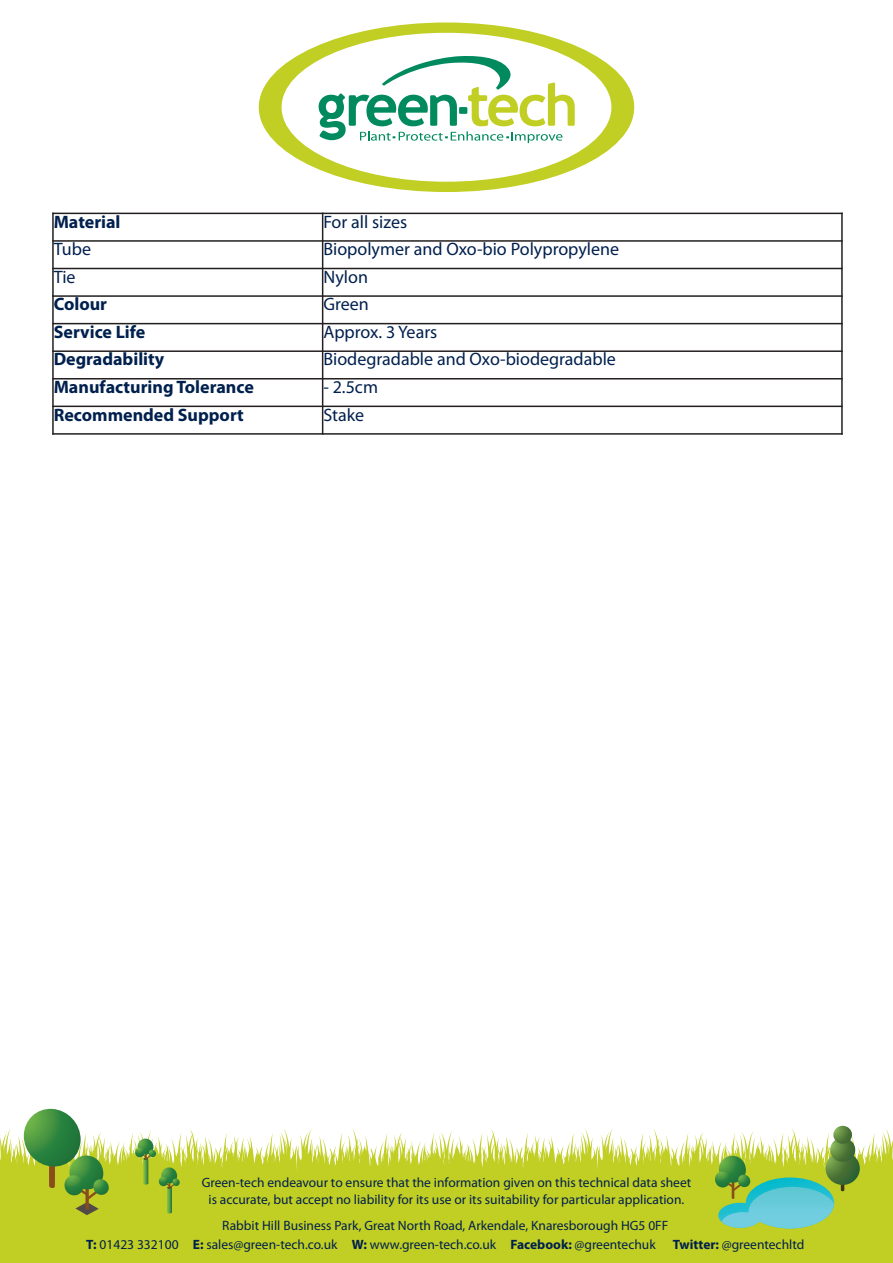
<style>
.page{position:relative;width:893px;height:1263px;background:#fff}
.page>*{position:absolute;margin:0;border:0;box-sizing:border-box;transform-origin:0 0}
.t1{font:18px "Myriad Pro";color:#00204e}
.t2{font:700 18px "Myriad Pro";color:#00204e}
.t3{font:13.5px/16.2px "Myriad Pro";color:#00204e;text-align:center}
.s1{font-weight:700}
</style>
<div class="page">
<svg style="left:0;top:1128px;width:893px;height:66px;fill:#c1ce23"></svg>
<div style="left:0;top:1194px;width:893px;height:69px;background:#c1ce23"></div>
<svg style="left:259px;top:23px;width:375px;height:169px"></svg>
<svg style="left:319px;top:55px;width:256px;height:88px"></svg>
<svg style="left:715px;top:1156px;width:119px;height:72px;background:#7dc484"></svg>
<svg style="left:138px;top:1138px;width:15px;height:17px"></svg>
<svg style="left:24px;top:1109px;width:85px;height:106px"></svg>
<svg style="left:841px;top:1185px;width:3px;height:6px"></svg>
<svg style="left:826px;top:1152px;width:34px;height:33px"></svg>
<svg style="left:830px;top:1138px;width:25px;height:24px"></svg>
<svg style="left:833px;top:1126px;width:19px;height:18px"></svg>
<svg style="left:135px;top:1147px;width:45px;height:66px"></svg>
<hr style="left:52px;top:213px;width:2px;height:222px;background:#231f20">
<hr style="left:322px;top:213px;width:1px;height:222px;background:#231f20">
<hr style="left:841px;top:213px;width:2px;height:222px;background:#231f20">
<hr style="left:52px;top:213px;width:791px;height:1px;background:#231f20">
<hr style="left:52px;top:240px;width:791px;height:2px;background:#231f20">
<hr style="left:52px;top:268px;width:791px;height:1px;background:#231f20">
<hr style="left:52px;top:295px;width:791px;height:2px;background:#231f20">
<hr style="left:52px;top:323px;width:791px;height:1px;background:#231f20">
<hr style="left:52px;top:350px;width:791px;height:2px;background:#231f20">
<hr style="left:52px;top:378px;width:791px;height:1px;background:#231f20">
<hr style="left:52px;top:406px;width:791px;height:1px;background:#231f20">
<hr style="left:52px;top:433px;width:791px;height:2px;background:#231f20">
<h1 class="t2" style="left:54px;top:215px;width:68px">Material</h1>
<h1 class="t1" style="left:323px;top:215px;width:85px">For all sizes</h1>
<h1 class="t1" style="left:54px;top:242px;width:39px">Tube</h1>
<h1 class="t1" style="left:323px;top:242px;width:297px">Biopolymer and Oxo-bio Polypropylene</h1>
<h1 class="t1" style="left:54px;top:270px;width:23px">Tie</h1>
<h1 class="t1" style="left:323px;top:270px;width:46px">Nylon</h1>
<h1 class="t2" style="left:54px;top:297px;width:55px">Colour</h1>
<h1 class="t1" style="left:323px;top:298px;width:47px">Green</h1>
<h1 class="t2" style="left:54px;top:325px;width:93px">Service Life</h1>
<h1 class="t1" style="left:323px;top:325px;width:115px">Approx. 3 Years</h1>
<h1 class="t2" style="left:54px;top:353px;width:112px">Degradability</h1>
<h1 class="t1" style="left:323px;top:353px;width:294px">Biodegradable and Oxo-biodegradable</h1>
<h1 class="t2" style="left:54px;top:380px;width:202px">Manufacturing Tolerance</h1>
<h1 class="t1" style="left:323px;top:380px;width:56px">- 2.5cm</h1>
<h1 class="t2" style="left:54px;top:408px;width:192px">Recommended Support</h1>
<h1 class="t1" style="left:323px;top:408px;width:42px">Stake</h1>
<p class="t3" style="left:202px;top:1176px;width:491px">Green-tech endeavour to ensure that the information given on this technical data sheet is accurate, but accept no liability for its use or its suitability for particular application.</p>
<p class="t3" style="left:86px;top:1216px;width:584px;line-height:19.5px;text-align:left;text-indent:136px">Rabbit Hill Business Park, Great North Road, Arkendale, Knaresborough HG5 0FF<br><span class="s1">T:</span> 01423 332100 <span class="s1">E:</span> sales@green-tech.co.uk <span class="s1">W:</span> www.green-tech.co.uk <span class="s1">Facebook:</span> @greentechuk</p>
<p class="t3" style="left:673px;top:1237px;width:133px"><span class="s1">Twitter:</span> @greentechltd</p>
</div>
